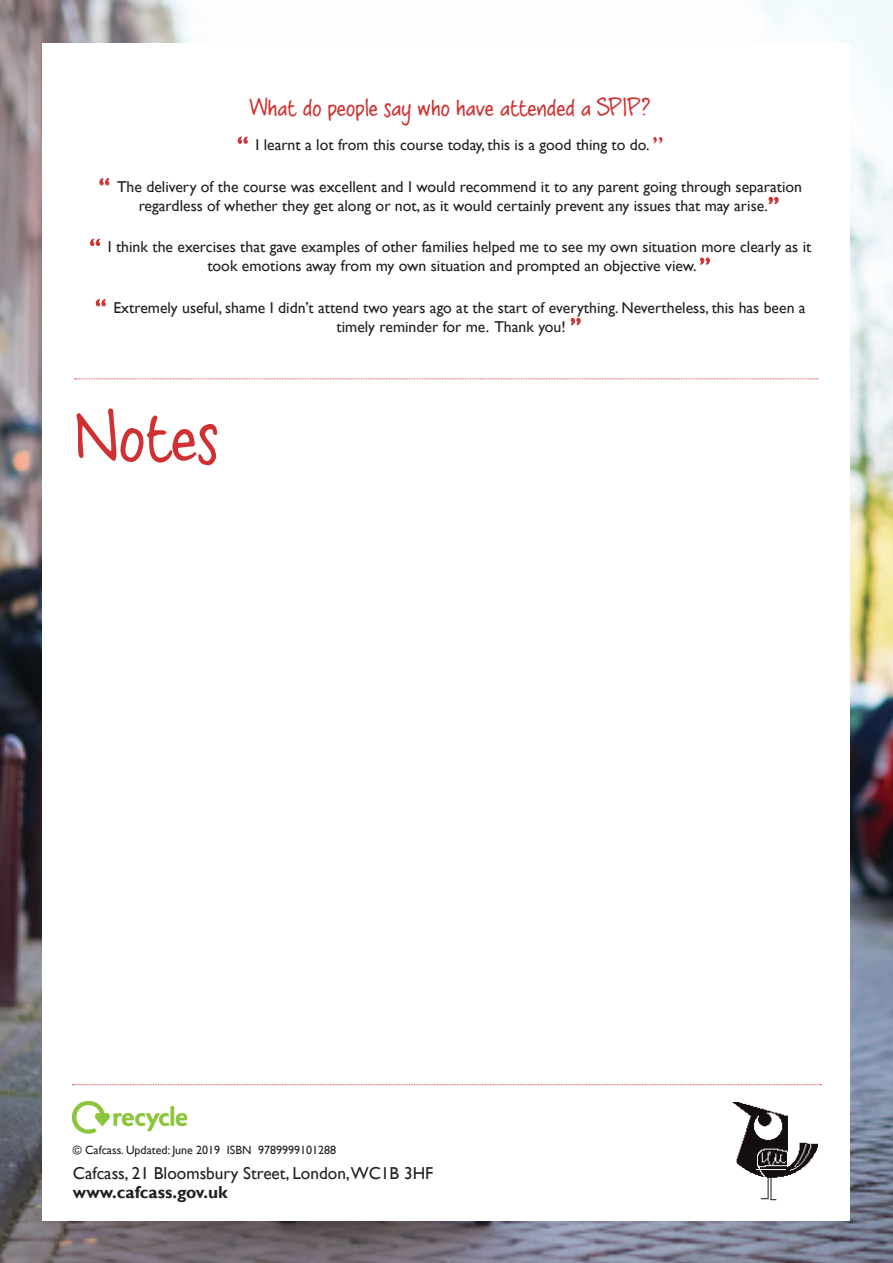
<style>
.page{position:relative;width:893px;height:1263px;background:#fff}
.page>*{position:absolute;margin:0;border:0;box-sizing:border-box;transform-origin:0 0}
.t1{font:69px "Crossword Belle";color:#cf3031}
.Bulleted_list{font:24px "Crossword Belle";color:#cf3031}
.t2{font:17.25px/19.5px "Gill Sans";color:#231f20}
.Bulleted_list-2{font:15.75px/18.8px "Gill Sans";color:#231f20}
.t3{font:12px "Gill Sans";color:#231f20}
.s1{font-size:25.5px;color:#cf3031}
.s2{font-weight:700}
</style>
<div class="page">
<img style="left:0;top:0;width:893px;height:1263px">
<div style="left:43px;top:43px;width:807px;height:1177px;background:#fff"></div>
<svg style="left:73px;top:1084px;width:748px;height:1px"></svg>
<img style="left:732px;top:1102px;width:85px;height:99px">
<img style="left:73px;top:1101px;width:114px;height:33px">
<svg style="left:75px;top:378px;width:743px;height:1px"></svg>
<p class="Bulleted_list" style="left:250px;top:90px;width:403px">What do people say who have attended a SPIP?</p>
<p class="Bulleted_list-2" style="left:237px;top:136px;width:427px"><span class="s1">“</span> I learnt a lot from this course today, this is a good thing to do. <span class="s1">”</span></p>
<p class="Bulleted_list-2" style="left:139px;top:178px;width:665px;text-indent:-40px"><span class="s1">“</span> The delivery of the course was excellent and I would recommend it to any parent going through separation regardless of whether they get along or not, as it would certainly prevent any issues that may arise.<span class="s1">”</span></p>
<p class="Bulleted_list-2" style="left:207px;top:238px;width:605px;text-indent:-118px"><span class="s1">“</span> I think the exercises that gave examples of other families helped me to see my own situation more clearly as it took emotions away from my own situation and prompted an objective view. <span class="s1">”</span></p>
<p class="Bulleted_list-2" style="left:337px;top:299px;width:471px;text-indent:-241px"><span class="s1">“</span> Extremely useful, shame I didn’t attend two years ago at the start of everything. Nevertheless, this has been a timely reminder for me. Thank you! <span class="s1">”</span></p>
<p class="t1" style="left:75px;top:387px;width:145px">Notes</p>
<p class="t3" style="left:73px;top:1143px;width:265px">© Cafcass. Updated: June 2019 ISBN 9789999101288</p>
<p class="t2" style="left:73px;top:1163px;width:362px">Cafcass, 21 Bloomsbury Street, London,WC1B 3HF <span class="s2">www.cafcass.gov.uk</span></p>
</div>
